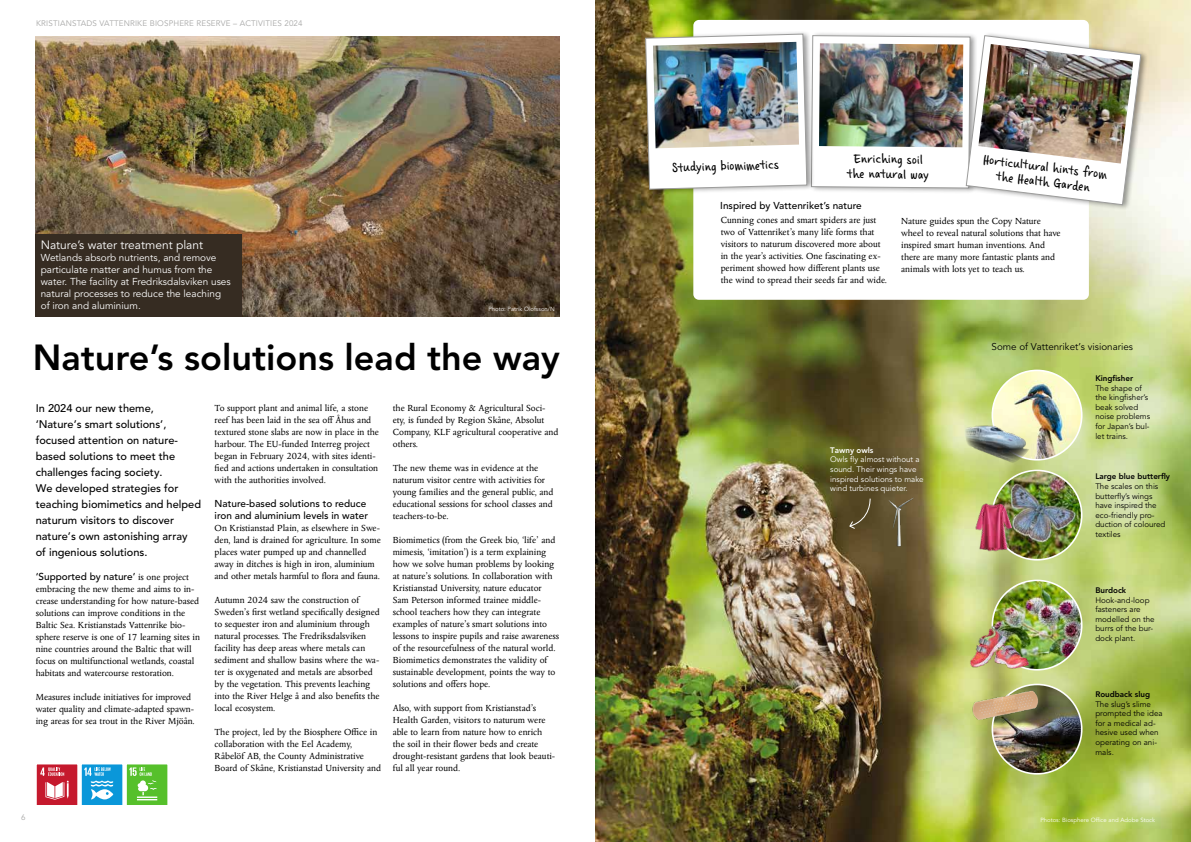
<style>
.page{position:relative;width:1191px;height:842px;background:#fff}
.page>*{position:absolute;margin:0;border:0;box-sizing:border-box;transform-origin:0 0}
.t1{font:800 36px "Avenir LT Std";color:#000}
.t2{font:13.9px/15px "Casino Hand";letter-spacing:.015em;color:#000;text-align:center}
.t3{font:12px "Avenir LT Std";color:#fff}
.t4{font:500 11px/16px "Avenir LT Std";color:#000}
.t5{font:10px/12px "Columbus MT Std";color:#000}
.t6{font:10px/12px "Avenir LT Std";color:#fff}
.t7{font:500 10px/12px "Avenir LT Std";color:#000}
.t8{font:9.8px "Avenir LT Std";color:#000}
.t9{font:8px/9.6px "Avenir LT Std";color:#000}
.t10{font:8px/9.6px "Avenir LT Std";color:#fff}
.t11{font:8px "Avenir LT Std";letter-spacing:.02em;color:#a8a8a7}
.t12{font:800 8px "Avenir LT Std";color:#000}
.t13{font:800 8px "Avenir LT Std";color:#fff}
.t14{font:6px "Avenir LT Std";color:#fff}
.s1{font-family:"Columbus MT Std";font-weight:400}
</style>
<div class="page">
<img style="left:595px;top:0;width:596px;height:842px">
<svg style="left:848px;top:498px;width:23px;height:32px"></svg>
<img style="left:36px;top:36px;width:523px;height:281px">
<div style="left:36px;top:764px;width:42px;height:41px;background:#c5192d"></div>
<svg style="left:40px;top:767px;width:29px;height:33px"></svg>
<div style="left:36px;top:763px;width:42px;height:43px;border:1px solid #fff"></div>
<div style="left:81px;top:764px;width:42px;height:41px;background:#0a97d9"></div>
<svg style="left:84px;top:767px;width:29px;height:32px"></svg>
<div style="left:81px;top:763px;width:42px;height:43px;border:1px solid #fff"></div>
<div style="left:36px;top:235px;width:206px;height:82px;background:#362c22"></div>
<div style="left:693px;top:20px;width:396px;height:280px;background:#fff;border-radius:6px"></div>
<img style="left:992px;top:580px;width:89px;height:90px">
<div style="left:991px;top:580px;width:91px;height:90px;border:2px solid #fff;border-radius:50%"></div>
<img style="left:992px;top:470px;width:89px;height:89px">
<div style="left:991px;top:470px;width:91px;height:91px;border:2px solid #fff;border-radius:50%"></div>
<img style="left:992px;top:370px;width:89px;height:89px">
<div style="left:991px;top:370px;width:91px;height:91px;border:2px solid #fff;border-radius:50%"></div>
<img style="left:992px;top:684px;width:89px;height:90px;border-radius:45px">
<div style="left:991px;top:684px;width:91px;height:91px;border:2px solid #fff;border-radius:50%"></div>
<div style="left:126px;top:764px;width:42px;height:41px;background:#56c02b"></div>
<svg style="left:129px;top:767px;width:28px;height:33px"></svg>
<div style="left:126px;top:763px;width:42px;height:43px;border:1px solid #fff"></div>
<div style="left:964px;top:32px;width:184px;height:179px;background:#000;opacity:.4"></div>
<div style="left:643px;top:30px;width:171px;height:165px;background:#000;opacity:.4"></div>
<img style="left:645px;top:34px;width:496px;height:171px">
<img style="left:653px;top:42px;width:146px;height:106px">
<img style="left:964px;top:406px;width:70px;height:59px">
<img style="left:959px;top:621px;width:75px;height:49px">
<img style="left:964px;top:690px;width:77px;height:33px">
<img style="left:972px;top:502px;width:41px;height:50px">
<img style="left:881px;top:495px;width:40px;height:54px">
<p class="t11" style="left:36px;top:19px;width:268px">KRISTIANSTADS VATTENRIKE BIOSPHERE RESERVE – ACTIVITIES 2024</p>
<p class="t3" style="left:41px;top:238px;width:164px">Nature’s water treatment plant</p>
<p class="t6" style="left:41px;top:252px;width:191px">Wetlands absorb nutrients, and remove particulate matter and humus from the water. The facility at Fredriksdalsviken uses natural processes to reduce the leaching of iron and aluminium.</p>
<p class="t14" style="left:488px;top:306px;width:68px">Photo: Patrik Olofsson/N</p>
<h1 class="t1" style="left:33px;top:336px;width:528px">Nature’s solutions lead the way</h1>
<p class="t4" style="left:36px;top:400px;width:167px">In 2024 our new theme, ‘Nature’s smart solutions’, focused attention on nature&shy;based solutions to meet the challenges facing society.<br>We developed strategies for teaching biomimetics and helped naturum visitors to discover nature’s own astonishing array<br>of ingenious solutions.</p>
<p class="t7" style="left:36px;top:571px;width:155px">‘Supported by nature’ <span class="s1">is one project</span></p>
<p class="t5" style="left:36px;top:583px;width:166px">embracing the new theme and aims to in&shy;crease understanding for how nature-based solutions can improve conditions in the Baltic Sea. Kristianstads Vattenrike bio&shy;sphere reserve is one of 17 learning sites in nine countries around the Baltic that will focus on multifunctional wetlands, coastal habitats and watercourse restoration.</p>
<p class="t5" style="left:36px;top:691px;width:160px">Measures include initiatives for improved water quality and climate-adapted spawn&shy;ing areas for sea trout in the River Mjöån.</p>
<p class="t5" style="left:215px;top:402px;width:166px">To support plant and animal life, a stone reef has been laid in the sea off Åhus and textured stone slabs are now in place in the harbour. The EU-funded Interreg project began in February 2024, with sites identi&shy;fied and actions undertaken in consultation with the authorities involved.</p>
<p class="t7" style="left:215px;top:497px;width:155px">Nature-based solutions to reduce iron and aluminium levels in water</p>
<p class="t5" style="left:215px;top:522px;width:168px">On Kristianstad Plain, as elsewhere in Swe&shy;den, land is drained for agriculture. In some places water pumped up and channelled away in ditches is high in iron, aluminium and other metals harmful to flora and fauna.</p>
<p class="t5" style="left:215px;top:594px;width:167px">Autumn 2024 saw the construction of Sweden’s first wetland specifically designed to sequester iron and aluminium through natural processes. The Fredriksdalsviken facility has deep areas where metals can sediment and shallow basins where the wa&shy;ter is oxygenated and metals are absorbed by the vegetation. This prevents leaching into the River Helge å and also benefits the local ecosystem.</p>
<p class="t5" style="left:215px;top:726px;width:168px">The project, led by the Biosphere Office in collaboration with the Eel Academy, Råbelöf AB, the County Administrative Board of Skåne, Kristianstad University and</p>
<p class="t5" style="left:393px;top:402px;width:167px">the Rural Economy &amp; Agricultural Soci&shy;ety, is funded by Region Skåne, Absolut<br>Company, KLF agricultural cooperative and others.</p>
<p class="t5" style="left:393px;top:462px;width:162px">The new theme was in evidence at the naturum visitor centre with activities for young families and the general public, and educational sessions for school classes and teachers-to-be.</p>
<p class="t5" style="left:393px;top:534px;width:168px">Biomimetics (from the Greek bio, ‘life’ and mimesis, ‘imitation’) is a term explaining how we solve human problems by looking at nature’s solutions. In collaboration with Kristianstad University, nature educator Sam Peterson informed trainee middle&shy;school teachers how they can integrate examples of nature’s smart solutions into lessons to inspire pupils and raise awareness of the resourcefulness of the natural world.<br>Biomimetics demonstrates the validity of sustainable development, points the way to solutions and offers hope.</p>
<p class="t5" style="left:393px;top:702px;width:164px">Also, with support from Kristianstad’s Health Garden, visitors to naturum were able to learn from nature how to enrich the soil in their flower beds and create drought-resistant gardens that look beauti&shy;ful all year round.</p>
<p class="t11" style="left:21px;top:813px;width:6px">6</p>
<h2 class="t2" style="left:847px;top:152px;width:83px">Enriching soil the natural way</h2>
<h2 class="t2" style="left:984px;top:152px;width:126px;rotate:7deg">Horticultural hints from the Health Garden</h2>
<h2 class="t2" style="left:672px;top:161px;width:108px;rotate:-2deg">Studying biomimetics</h2>
<p class="t7" style="left:720px;top:199px;width:143px">Inspired by Vattenriket’s nature</p>
<p class="t5" style="left:720px;top:214px;width:168px">Cunning cones and smart spiders are just two of Vattenriket’s many life forms that visitors to naturum discovered more about in the year’s activities. One fascinating ex&shy;periment showed how different plants use the wind to spread their seeds far and wide.</p>
<p class="t5" style="left:901px;top:215px;width:161px">Nature guides spun the Copy Nature wheel to reveal natural solutions that have inspired smart human inventions. And there are many more fantastic plants and animals with lots yet to teach us.</p>
<p class="t13" style="left:830px;top:445px;width:45px">Tawny owls</p>
<p class="t10" style="left:830px;top:455px;width:95px">Owls fly almost without a sound. Their wings have inspired solutions to make wind turbines quieter.</p>
<p class="t8" style="left:991px;top:341px;width:143px">Some of Vattenriket’s visionaries</p>
<p class="t12" style="left:1095px;top:373px;width:39px">Kingfisher</p>
<p class="t9" style="left:1095px;top:383px;width:56px">The shape of the kingfisher’s beak solved noise problems for Japan’s bul&shy;let trains.</p>
<p class="t12" style="left:1095px;top:472px;width:76px">Large blue butterfly</p>
<p class="t9" style="left:1095px;top:482px;width:72px">The scales on this butterfly’s wings have inspired the eco-friendly pro&shy;duction of coloured textiles</p>
<p class="t12" style="left:1095px;top:585px;width:32px">Burdock</p>
<p class="t9" style="left:1095px;top:595px;width:61px">Hook-and-loop fasteners are modelled on the burrs of the bur&shy;dock plant.</p>
<p class="t12" style="left:1095px;top:689px;width:56px">Roudback slug</p>
<p class="t9" style="left:1095px;top:699px;width:69px">The slug’s slime prompted the idea for a medical ad&shy;hesive used when operating on ani&shy;mals.</p>
<p class="t14" style="left:1040px;top:816px;width:116px">Photos: Biosphere Office and Adobe Stock</p>
</div>
